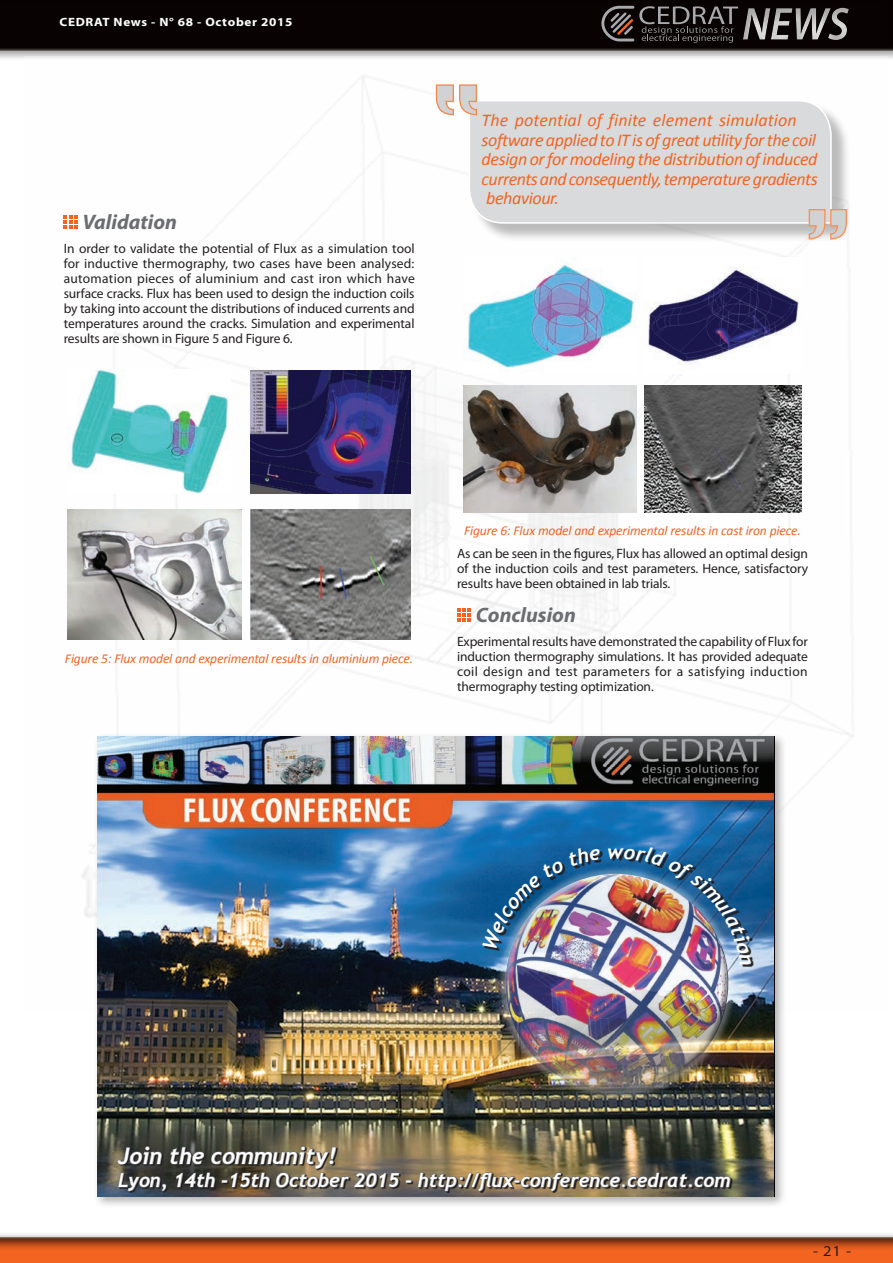
<style>
.page{position:relative;width:893px;height:1263px;background:#fff}
.page>*{position:absolute;margin:0;border:0;box-sizing:border-box;transform-origin:0 0}
.t1{font:italic 700 22.65px "Trebuchet";color:#fff}
.t2{font:italic 700 21px "Myriad Pro";color:#6c6d70}
.t3{font:italic 700 19.2px "Trebuchet";color:#fff}
.t4{font:italic 18px/19.5px "Calibri";letter-spacing:-.02em;color:#f36421}
.t5{font:15px "Myriad Pro";color:#231f20;scale:1.1 1}
.t6{font:13.5px/15px "Myriad Pro";letter-spacing:-.01em;color:#231f20;text-align:justify}
.t7{font:italic 13.5px "Calibri";letter-spacing:-.01em;color:#f36421}
.t8{font:700 12px "Myriad Pro";letter-spacing:.05em;color:#fff;scale:1.1 1}
</style>
<div class="page">
<div style="left:0;top:0;width:893px;height:70px;background:#231f20;opacity:.77"></div>
<div style="left:0;top:1225px;width:893px;height:38px;background:#fff;opacity:.3"></div>
<svg style="left:0;top:1237px;width:893px;height:26px;background:#ce5720"></svg>
<svg style="left:601px;top:6px;width:248px;height:37px;background:#3d3938"></svg>
<img style="left:24px;top:57px;width:863px;height:860px">
<img style="left:645px;top:385px;width:157px;height:127px">
<img style="left:464px;top:386px;width:172px;height:126px">
<img style="left:463px;top:257px;width:173px;height:116px">
<img style="left:645px;top:257px;width:157px;height:116px">
<svg style="left:457px;top:608px;width:14px;height:14px"></svg>
<svg style="left:64px;top:215px;width:13px;height:14px"></svg>
<img style="left:251px;top:509px;width:160px;height:131px">
<img style="left:68px;top:370px;width:163px;height:124px">
<img style="left:250px;top:370px;width:161px;height:124px">
<img style="left:68px;top:509px;width:173px;height:130px">
<div style="left:471px;top:102px;width:379px;height:141px;background:#fbfbfb"></div>
<svg style="left:435px;top:84px;width:413px;height:156px"></svg>
<div style="left:93px;top:733px;width:694px;height:476px;background:#231f20;opacity:.35"></div>
<img style="left:97px;top:737px;width:677px;height:460px">
<svg style="left:119px;top:1147px;width:613px;height:46px;background:#776b4d"></svg>
<svg style="left:117px;top:1124px;width:283px;height:68px;background:#5c5749"></svg>
<svg style="left:406px;top:1180px;width:6px;height:3px"></svg>
<svg style="left:418px;top:1172px;width:313px;height:19px;background:#685f4f"></svg>
<div style="left:496px;top:865px;width:242px;height:236px;background:#fff;opacity:.32"></div>
<div style="left:509px;top:910px;width:220px;height:182px;background:#231f20;opacity:.75"></div>
<img style="left:482px;top:847px;width:119px;height:103px">
<img style="left:608px;top:847px;width:143px;height:118px">
<p class="t8" style="left:60px;top:14px;width:213px">CEDRAT News - N° 68 - October 2015</p>
<p class="t2" style="left:82px;top:208px;width:96px">Validation</p>
<p class="t6" style="left:64px;top:240px;width:353px">In order to validate the potential of Flux as a simulation tool for inductive thermography, two cases have been analysed: automation pieces of aluminium and cast iron which have surface cracks. Flux has been used to design the induction coils by taking into account the distributions of induced currents and temperatures around the cracks. Simulation and experimental results are shown in Figure 5 and Figure 6.</p>
<p class="t4" style="left:482px;top:110px;width:338px">The potential of finite element simulation software applied to IT is of great utility for the coil design or for modeling the distribution of induced currents and consequently, temperature gradients behaviour.</p>
<p class="t7" style="left:65px;top:649px;width:350px">Figure 5: Flux model and experimental results in aluminium piece.</p>
<p class="t7" style="left:464px;top:521px;width:338px">Figure 6: Flux model and experimental results in cast iron piece.</p>
<p class="t6" style="left:457px;top:546px;width:352px">As can be seen in the figures, Flux has allowed an optimal design of the induction coils and test parameters. Hence, satisfactory results have been obtained in lab trials.</p>
<p class="t2" style="left:476px;top:601px;width:102px">Conclusion</p>
<p class="t6" style="left:457px;top:633px;width:352px">Experimental results have demonstrated the capability of Flux for induction thermography simulations. It has provided adequate coil design and test parameters for a satisfying induction thermography testing optimization.</p>
<p class="t1" style="left:118px;top:1142px;width:219px">Join the community!</p>
<p class="t3" style="left:118px;top:1168px;width:614px">Lyon, 14th -15th October 2015 - http://flux-conference.cedrat.com</p>
<p class="t5" style="left:813px;top:1242px;width:36px">- 21 -</p>
</div>
